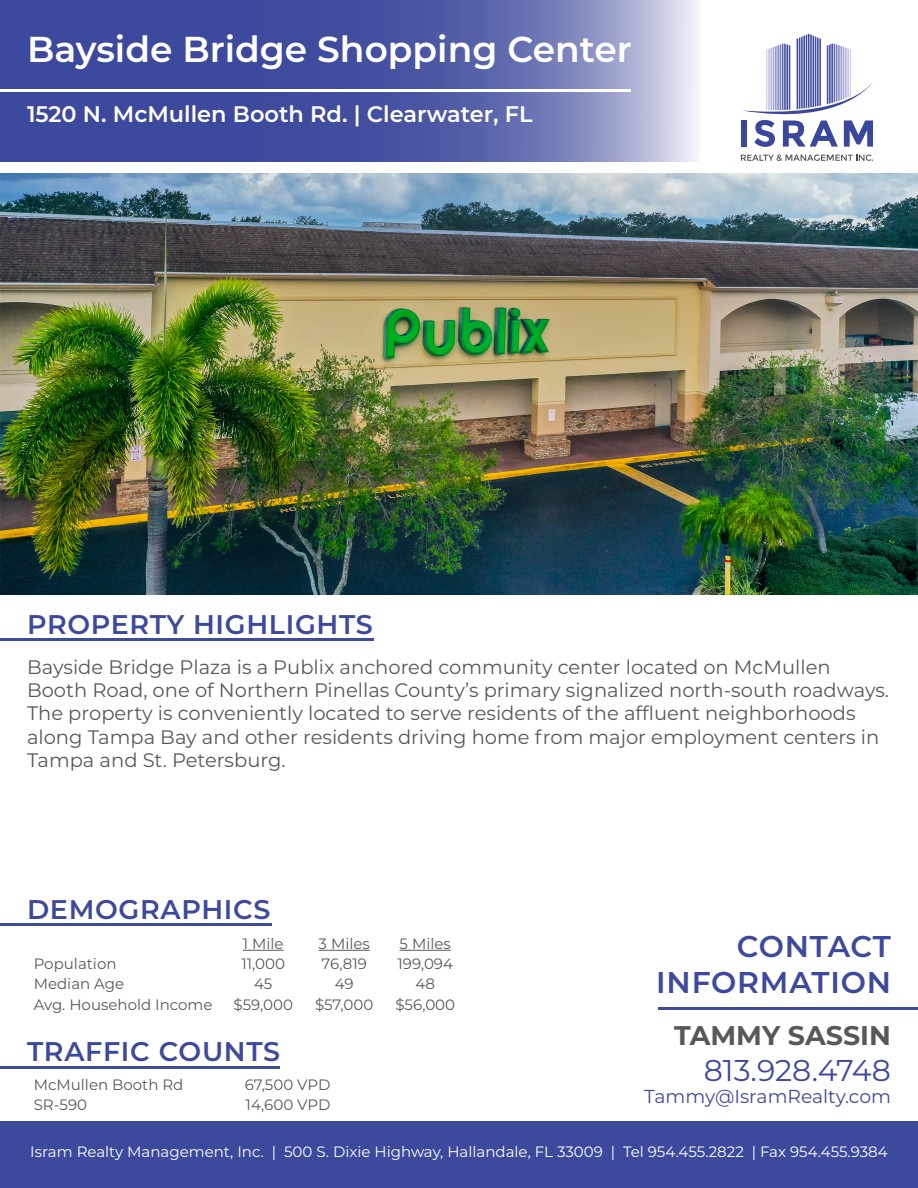
<style>
.page{position:relative;width:918px;height:1188px;background:#fff}
.page>*{position:absolute;margin:0;border:0;box-sizing:border-box;transform-origin:0 0}
.t1{font:600 36px "Montserrat";color:#fff}
.t2{font:600 30px/36px "Montserrat";letter-spacing:.025em;color:#3d499c;text-align:right}
.t3{font:30px "Montserrat";color:#3d499c}
.t4{font:600 27px "Montserrat";letter-spacing:.025em;color:#3d499c}
.t5{font:700 27px "Montserrat";color:#57585a}
.t6{font:600 22.5px "Montserrat";color:#fff}
.t7{font:19.5px/23.4px "Montserrat";color:#57585a}
.t8{font:18.75px "Montserrat";color:#3d499c}
.Arial_Body_12pt{font:15px "Montserrat";color:#57585a}
.t9{font:15px "Montserrat";color:#fff}
</style>
<div class="page">
<svg style="left:741px;top:34px;width:132px;height:113px"></svg>
<svg style="left:741px;top:155px;width:132px;height:6px"></svg>
<div style="left:0;top:1121px;width:918px;height:67px;background:#3d499c"></div>
<hr style="left:658px;top:1008px;width:260px;height:2px;background:#404c9b">
<svg style="left:0;top:0;width:698px;height:162px;background:#5b65ab"></svg>
<hr style="left:0;top:89px;width:631px;height:3px;background:#fff">
<hr style="left:0;top:638px;width:374px;height:3px;background:#404c9b">
<img style="left:0;top:173px;width:918px;height:421px">
<hr style="left:243px;top:950px;width:41px;height:1px;background:#57585a">
<hr style="left:319px;top:950px;width:51px;height:1px;background:#57585a">
<hr style="left:400px;top:950px;width:51px;height:1px;background:#57585a">
<hr style="left:0;top:923px;width:272px;height:3px;background:#404c9b">
<hr style="left:0;top:1066px;width:279px;height:3px;background:#404c9b">
<h1 class="t1" style="left:27px;top:24px;width:607px">Bayside Bridge Shopping Center</h1>
<p class="t6" style="left:27px;top:98px;width:507px">1520 N. McMullen Booth Rd. | Clearwater, FL</p>
<p class="t4" style="left:27px;top:605px;width:347px">PROPERTY HIGHLIGHTS</p>
<p class="t7" style="left:27px;top:654px;width:864px">Bayside Bridge Plaza is a Publix anchored community center located on McMullen Booth Road, one of Northern Pinellas County’s primary signalized north-south roadways.<br>The property is conveniently located to serve residents of the affluent neighborhoods along Tampa Bay and other residents driving home from major employment centers in Tampa and St. Petersburg.</p>
<p class="t4" style="left:27px;top:890px;width:245px">DEMOGRAPHICS</p>
<p class="Arial_Body_12pt" style="left:243px;top:933px;width:42px">1 Mile</p>
<p class="Arial_Body_12pt" style="left:319px;top:933px;width:53px">3 Miles</p>
<p class="Arial_Body_12pt" style="left:400px;top:933px;width:53px">5 Miles</p>
<p class="Arial_Body_12pt" style="left:34px;top:953px;width:84px">Population</p>
<p class="Arial_Body_12pt" style="left:241px;top:953px;width:45px">11,000</p>
<p class="Arial_Body_12pt" style="left:322px;top:953px;width:47px">76,819</p>
<p class="Arial_Body_12pt" style="left:397px;top:953px;width:57px">199,094</p>
<p class="Arial_Body_12pt" style="left:34px;top:974px;width:92px">Median Age</p>
<p class="Arial_Body_12pt" style="left:254px;top:974px;width:20px">45</p>
<p class="Arial_Body_12pt" style="left:335px;top:974px;width:20px">49</p>
<p class="Arial_Body_12pt" style="left:415px;top:974px;width:21px">48</p>
<p class="Arial_Body_12pt" style="left:34px;top:994px;width:180px">Avg. Household Income</p>
<p class="Arial_Body_12pt" style="left:234px;top:994px;width:61px">$59,000</p>
<p class="Arial_Body_12pt" style="left:315px;top:994px;width:60px">$57,000</p>
<p class="Arial_Body_12pt" style="left:395px;top:994px;width:61px">$56,000</p>
<p class="t4" style="left:27px;top:1033px;width:255px">TRAFFIC COUNTS</p>
<p class="Arial_Body_12pt" style="left:34px;top:1074px;width:151px">McMullen Booth Rd</p>
<p class="Arial_Body_12pt" style="left:245px;top:1074px;width:87px">67,500 VPD</p>
<p class="Arial_Body_12pt" style="left:34px;top:1094px;width:55px">SR-590</p>
<p class="Arial_Body_12pt" style="left:246px;top:1094px;width:86px">14,600 VPD</p>
<h2 class="t2" style="left:656px;top:927px;width:236px">CONTACT<br>INFORMATION</h2>
<h3 class="t5" style="left:674px;top:1016px;width:218px">TAMMY SASSIN</h3>
<h2 class="t3" style="left:704px;top:1050px;width:189px">813.928.4748</h2>
<p class="t8" style="left:644px;top:1084px;width:248px">Tammy@IsramRealty.com</p>
<p class="t9" style="left:30px;top:1142px;width:859px">Isram Realty Management, Inc. | 500 S. Dixie Highway, Hallandale, FL 33009 | Tel 954.455.2822 | Fax 954.455.9384</p>
</div>
